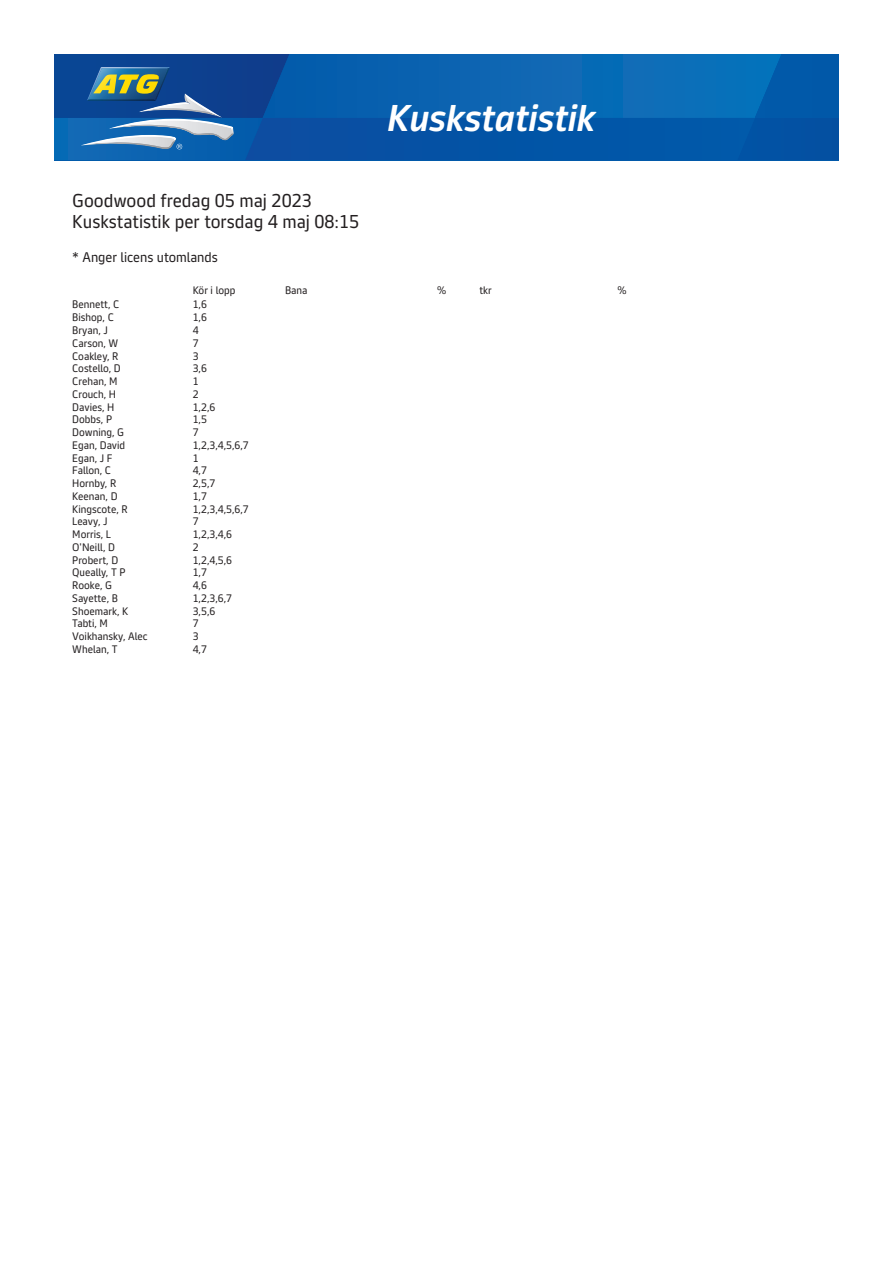
<style>
.page{position:relative;width:893px;height:1263px;background:#fff}
.page>*{position:absolute;margin:0;border:0;box-sizing:border-box;transform-origin:0 0}
.t1{font:italic 700 36px "ATG Text";color:#fff}
.t2{font:18px/21.6px "ATG Text";color:#231f20}
.t3{font:13.5px "ATG Text";color:#231f20}
.t4{font:10.5px "ATG Text";color:#231f20}
</style>
<div class="page">
<svg style="left:54px;top:54px;width:785px;height:106px;background:#105ea8"></svg>
<h2 class="t2" style="left:72px;top:190px;width:289px">Goodwood fredag 05 maj 2023<br>Kuskstatistik per torsdag 4 maj 08:15</h2>
<p class="t3" style="left:72px;top:250px;width:147px">* Anger licens utomlands</p>
<h1 class="t1" style="left:387px;top:100px;width:210px">Kuskstatistik</h1>
<p class="t4" style="left:193px;top:285px;width:44px">Kör i lopp</p>
<p class="t4" style="left:285px;top:285px;width:24px">Bana</p>
<p class="t4" style="left:437px;top:285px;width:11px">%</p>
<p class="t4" style="left:479px;top:285px;width:14px">tkr</p>
<p class="t4" style="left:618px;top:285px;width:11px">%</p>
<p class="t4" style="left:72px;top:299px;width:49px">Bennett, C</p>
<p class="t4" style="left:193px;top:299px;width:16px">1,6</p>
<p class="t4" style="left:72px;top:312px;width:43px">Bishop, C</p>
<p class="t4" style="left:193px;top:312px;width:16px">1,6</p>
<p class="t4" style="left:72px;top:325px;width:37px">Bryan, J</p>
<p class="t4" style="left:193px;top:325px;width:7px">4</p>
<p class="t4" style="left:72px;top:338px;width:48px">Carson, W</p>
<p class="t4" style="left:193px;top:338px;width:7px">7</p>
<p class="t4" style="left:72px;top:350px;width:48px">Coakley, R</p>
<p class="t4" style="left:193px;top:350px;width:7px">3</p>
<p class="t4" style="left:72px;top:363px;width:50px">Costello, D</p>
<p class="t4" style="left:193px;top:363px;width:16px">3,6</p>
<p class="t4" style="left:72px;top:376px;width:47px">Crehan, M</p>
<p class="t4" style="left:193px;top:376px;width:7px">1</p>
<p class="t4" style="left:72px;top:389px;width:45px">Crouch, H</p>
<p class="t4" style="left:193px;top:389px;width:7px">2</p>
<p class="t4" style="left:72px;top:401px;width:44px">Davies, H</p>
<p class="t4" style="left:193px;top:401px;width:24px">1,2,6</p>
<p class="t4" style="left:72px;top:414px;width:41px">Dobbs, P</p>
<p class="t4" style="left:193px;top:414px;width:16px">1,5</p>
<p class="t4" style="left:72px;top:427px;width:53px">Downing, G</p>
<p class="t4" style="left:193px;top:427px;width:7px">7</p>
<p class="t4" style="left:72px;top:440px;width:54px">Egan, David</p>
<p class="t4" style="left:193px;top:440px;width:58px">1,2,3,4,5,6,7</p>
<p class="t4" style="left:72px;top:452px;width:42px">Egan, J F</p>
<p class="t4" style="left:193px;top:452px;width:7px">1</p>
<p class="t4" style="left:72px;top:465px;width:40px">Fallon, C</p>
<p class="t4" style="left:193px;top:465px;width:16px">4,7</p>
<p class="t4" style="left:72px;top:478px;width:45px">Hornby, R</p>
<p class="t4" style="left:193px;top:478px;width:24px">2,5,7</p>
<p class="t4" style="left:72px;top:491px;width:47px">Keenan, D</p>
<p class="t4" style="left:193px;top:491px;width:16px">1,7</p>
<p class="t4" style="left:72px;top:503px;width:57px">Kingscote, R</p>
<p class="t4" style="left:193px;top:503px;width:58px">1,2,3,4,5,6,7</p>
<p class="t4" style="left:72px;top:516px;width:37px">Leavy, J</p>
<p class="t4" style="left:193px;top:516px;width:7px">7</p>
<p class="t4" style="left:72px;top:529px;width:40px">Morris, L</p>
<p class="t4" style="left:193px;top:529px;width:41px">1,2,3,4,6</p>
<p class="t4" style="left:72px;top:542px;width:44px">O'Neill, D</p>
<p class="t4" style="left:193px;top:542px;width:7px">2</p>
<p class="t4" style="left:72px;top:554px;width:48px">Probert, D</p>
<p class="t4" style="left:193px;top:554px;width:41px">1,2,4,5,6</p>
<p class="t4" style="left:72px;top:567px;width:55px">Queally, T P</p>
<p class="t4" style="left:193px;top:567px;width:16px">1,7</p>
<p class="t4" style="left:72px;top:580px;width:41px">Rooke, G</p>
<p class="t4" style="left:193px;top:580px;width:16px">4,6</p>
<p class="t4" style="left:72px;top:593px;width:47px">Sayette, B</p>
<p class="t4" style="left:193px;top:593px;width:41px">1,2,3,6,7</p>
<p class="t4" style="left:72px;top:605px;width:58px">Shoemark, K</p>
<p class="t4" style="left:193px;top:605px;width:24px">3,5,6</p>
<p class="t4" style="left:72px;top:618px;width:37px">Tabti, M</p>
<p class="t4" style="left:193px;top:618px;width:7px">7</p>
<p class="t4" style="left:72px;top:631px;width:77px">Voikhansky, Alec</p>
<p class="t4" style="left:193px;top:631px;width:7px">3</p>
<p class="t4" style="left:72px;top:644px;width:47px">Whelan, T</p>
<p class="t4" style="left:193px;top:644px;width:16px">4,7</p>
</div>
